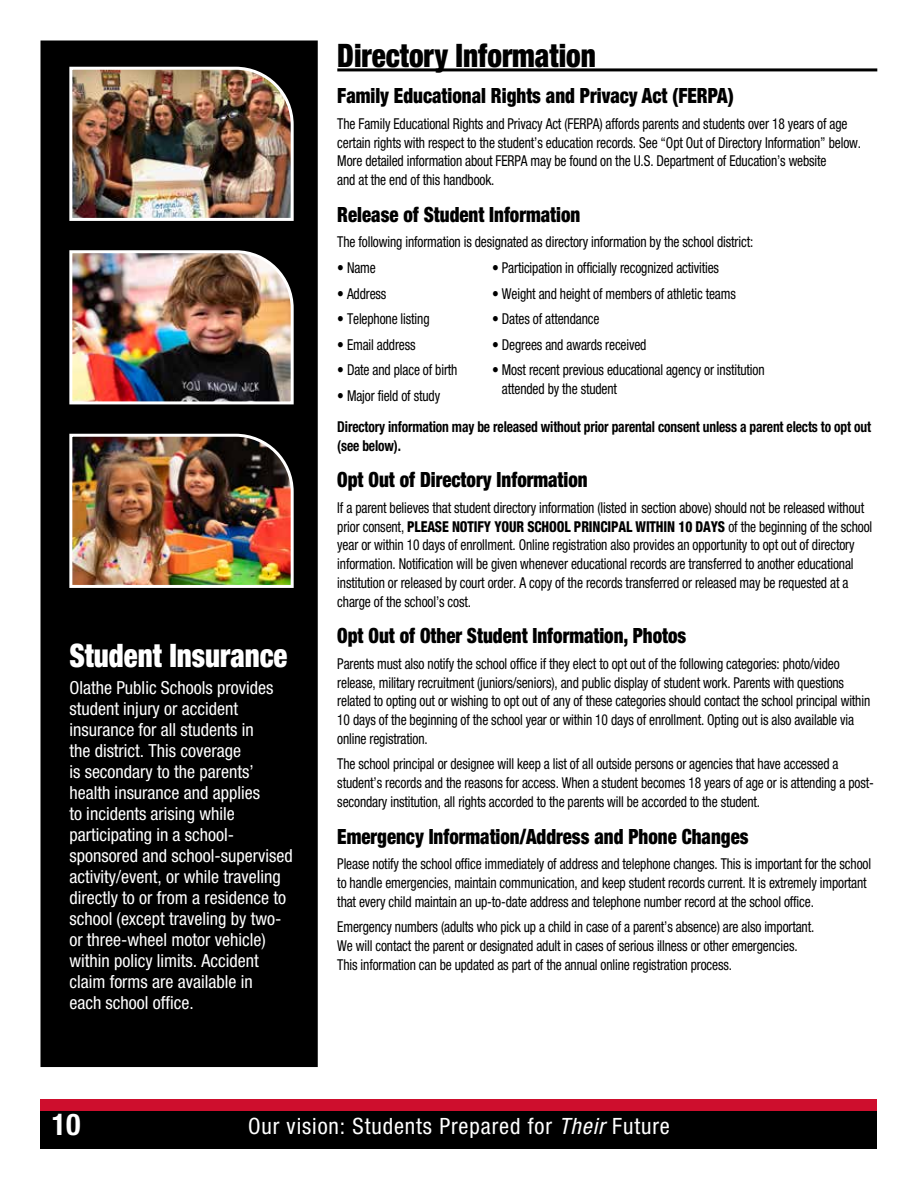
<style>
.page{position:relative;width:918px;height:1188px;background:#fff}
.page>*{position:absolute;margin:0;border:0;box-sizing:border-box;transform-origin:0 0}
.t1{font:900 condensed 32.4px "Helvetica Neue";color:#000;scale:.9 1}
.t2{font:900 condensed 32.4px "Helvetica Neue";color:#fff;scale:.89 1}
.t3{font:700 condensed 30px "Helvetica Neue";color:#fff}
.t4{font:condensed 22.5px "Helvetica Neue";letter-spacing:.04em;color:#fff}
.t5{font:900 condensed 21px "Helvetica Neue";color:#000;scale:.9 1}
.t6{font:condensed 18px/21px "Helvetica Neue";color:#fff}
.t7{font:condensed 15px/18.8px "Helvetica Neue";letter-spacing:-.01em;color:#000;scale:.9 1}
.t8{font:700 condensed 15px/18.8px "Helvetica Neue";letter-spacing:-.01em;color:#000;scale:.9 1}
.s1{font-weight:800}
.s2{font-style:italic}
</style>
<div class="page">
<div style="left:40px;top:1099px;width:838px;height:25px;background:#ce0e2d"></div>
<div style="left:40px;top:1111px;width:838px;height:37px;background:#000"></div>
<div style="left:40px;top:40px;width:278px;height:1027px;background:#000"></div>
<hr style="left:337px;top:68px;width:540px;height:3px;background:#000">
<img style="left:68px;top:249px;width:227px;height:157px">
<img style="left:68px;top:432px;width:227px;height:157px">
<img style="left:68px;top:65px;width:227px;height:157px">
<p class="t1" style="left:337px;top:35px;width:289px">Directory Information</p>
<p class="t5" style="left:337px;top:83px;width:442px">Family Educational Rights and Privacy Act (FERPA)</p>
<p class="t7" style="left:337px;top:114px;width:581px">The Family Educational Rights and Privacy Act (FERPA) affords parents and students over 18 years of age certain rights with respect to the student’s education records. See “Opt Out of Directory Information” below.<br>More detailed information about FERPA may be found on the U.S. Department of Education’s website<br>and at the end of this handbook.</p>
<p class="t5" style="left:337px;top:202px;width:272px">Release of Student Information</p>
<p class="t7" style="left:337px;top:233px;width:464px">The following information is designated as directory information by the school district:</p>
<p class="t2" style="left:69px;top:636px;width:247px">Student Insurance</p>
<p class="t6" style="left:69px;top:677px;width:225px">Olathe Public Schools provides student injury or accident insurance for all students in<br>the district. This coverage<br>is secondary to the parents’ health insurance and applies<br>to incidents arising while participating in a school&shy;sponsored and school-supervised activity/event, or while traveling directly to or from a residence to school (except traveling by two&shy;or three-wheel motor vehicle) within policy limits. Accident claim forms are available in<br>each school office.</p>
<p class="t7" style="left:337px;top:258px;width:44px">• Name</p>
<p class="t7" style="left:337px;top:284px;width:56px">• Address</p>
<p class="t7" style="left:337px;top:309px;width:104px">• Telephone listing</p>
<p class="t7" style="left:337px;top:335px;width:89px">• Email address</p>
<p class="t7" style="left:337px;top:360px;width:135px">• Date and place of birth</p>
<p class="t7" style="left:337px;top:386px;width:116px">• Major field of study</p>
<p class="t7" style="left:492px;top:258px;width:254px">• Participation in officially recognized activities</p>
<p class="t7" style="left:492px;top:284px;width:272px">• Weight and height of members of athletic teams</p>
<p class="t7" style="left:492px;top:309px;width:121px">• Dates of attendance</p>
<p class="t7" style="left:492px;top:335px;width:173px">• Degrees and awards received</p>
<p class="t7" style="left:502px;top:360px;width:293px;text-indent:-10px">• Most recent previous educational agency or institution attended by the student</p>
<p class="t8" style="left:337px;top:417px;width:595px">Directory information may be released without prior parental consent unless a parent elects to opt out (see below).</p>
<p class="t5" style="left:337px;top:467px;width:280px">Opt Out of Directory Information</p>
<p class="t7" style="left:337px;top:498px;width:596px">If a parent believes that student directory information (listed in section above) should not be released without prior consent, <span class="s1">PLEASE NOTIFY YOUR SCHOOL PRINCIPAL WITHIN 10 DAYS</span> of the beginning of the school year or within 10 days of enrollment. Online registration also provides an opportunity to opt out of directory information. Notification will be given whenever educational records are transferred to another educational institution or released by court order. A copy of the records transferred or released may be requested at a charge of the school’s cost.</p>
<p class="t5" style="left:337px;top:623px;width:389px">Opt Out of Other Student Information, Photos</p>
<p class="t7" style="left:337px;top:654px;width:594px">Parents must also notify the school office if they elect to opt out of the following categories: photo/video release, military recruitment (juniors/seniors), and public display of student work. Parents with questions related to opting out or wishing to opt out of any of these categories should contact the school principal within 10 days of the beginning of the school year or within 10 days of enrollment. Opting out is also available via online registration.</p>
<p class="t7" style="left:337px;top:755px;width:598px">The school principal or designee will keep a list of all outside persons or agencies that have accessed a student’s records and the reasons for access. When a student becomes 18 years of age or is attending a post&shy;secondary institution, all rights accorded to the parents will be accorded to the student.</p>
<p class="t5" style="left:337px;top:823px;width:458px">Emergency Information/Address and Phone Changes</p>
<p class="t7" style="left:337px;top:854px;width:595px">Please notify the school office immediately of address and telephone changes. This is important for the school to handle emergencies, maintain communication, and keep student records current. It is extremely important that every child maintain an up-to-date address and telephone number record at the school office.</p>
<p class="t7" style="left:337px;top:917px;width:529px">Emergency numbers (adults who pick up a child in case of a parent’s absence) are also important.<br>We will contact the parent or designated adult in cases of serious illness or other emergencies.<br>This information can be updated as part of the annual online registration process.</p>
<p class="t3" style="left:52px;top:1106px;width:30px">10</p>
<p class="t4" style="left:248px;top:1113px;width:423px">Our vision: Students Prepared for <span class="s2">Their</span> Future</p>
</div>
